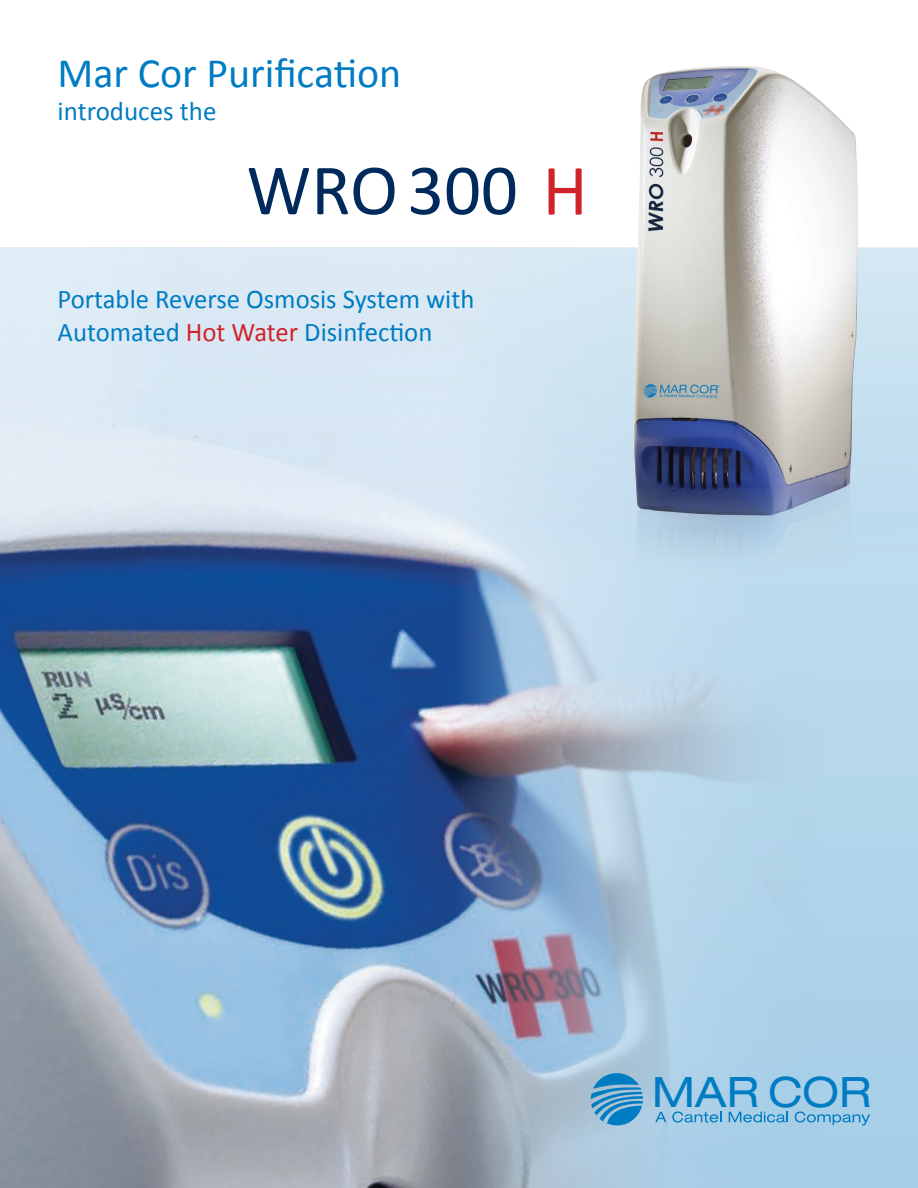
<style>
.page{position:relative;width:918px;height:1188px;background:#fff}
.page>*{position:absolute;margin:0;border:0;box-sizing:border-box;transform-origin:0 0}
.t1{font:72.75px "Calibri";color:#00295c}
.t2{font:42px "Calibri";color:#007cc2}
.t3{font:expanded 41.85px "Helvetica Neue LT Std";color:#007cc2}
.t4{font:27px/32.4px "Calibri";color:#007cc2}
.s1{color:#d1232a}
</style>
<div class="page">
<div style="left:0;top:248px;width:918px;height:940px;background:#b0d4ea"></div>
<img style="left:0;top:622px;width:880px;height:566px">
<svg style="left:0;top:248px;width:918px;height:374px;background:#bacee2"></svg>
<img style="left:591px;top:66px;width:274px;height:562px">
<svg style="left:591px;top:1073px;width:52px;height:53px;background:#529ecb"></svg>
<svg style="left:655px;top:1111px;width:66px;height:11px"></svg>
<svg style="left:729px;top:1112px;width:59px;height:10px"></svg>
<svg style="left:795px;top:1111px;width:75px;height:14px"></svg>
<h2 class="t2" style="left:58px;top:47px;width:345px">Mar Cor Purification</h2>
<p class="t4" style="left:58px;top:95px;width:160px">introduces the</p>
<h1 class="t1" style="left:247px;top:144px;width:343px">WRO 300 <span class="s1">H</span></h1>
<p class="t4" style="left:58px;top:283px;width:418px">Portable Reverse Osmosis System with<br>Automated <span class="s1">Hot Water</span> Disinfection</p>
<h3 class="t3" style="left:652px;top:1066px;width:220px">MAR COR</h3>
</div>
